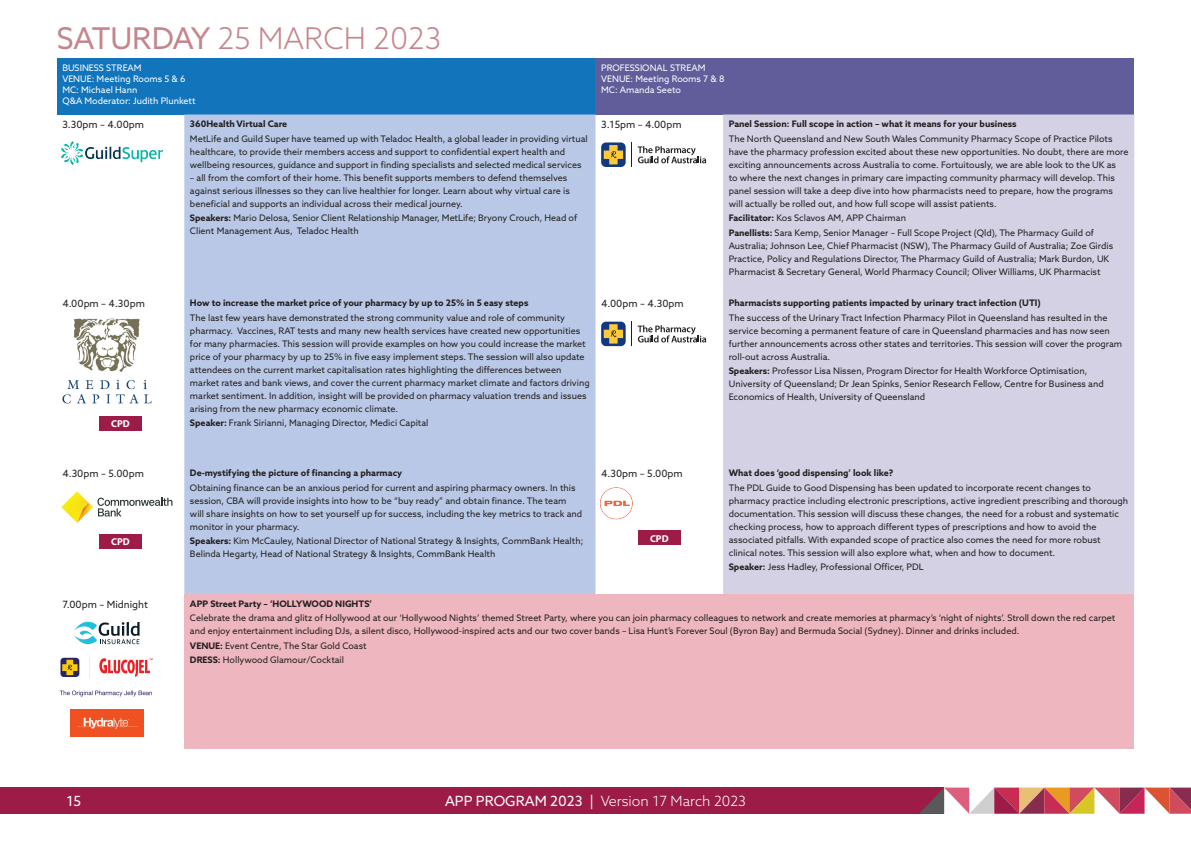
<style>
.page{position:relative;width:1191px;height:842px;background:#fff}
.page>*{position:absolute;margin:0;border:0;box-sizing:border-box;transform-origin:0 0}
.t1{font:300 30px "Azo Sans";color:#c5858b}
.t2{font:300 14.1px "Azo Sans";color:#fff}
.t3{font:14px "Azo Sans";color:#fff}
.t4{font:10px "Azo Sans";color:#231f20}
.t5{font:700 10px "Myriad Pro";color:#fff}
.t6{font:9px/13px "Azo Sans";color:#231f20}
.t7{font:700 9px "Azo Sans";color:#231f20}
.t8{font:9px/11px "Azo Sans";color:#fff}
.s1{font-weight:400}
.s2{font-weight:700}
</style>
<div class="page">
<div style="left:0;top:787px;width:943px;height:27px;background:#9d1b47"></div>
<svg style="left:919px;top:787px;width:272px;height:27px"></svg>
<div style="left:57px;top:58px;width:538px;height:57px;background:#1275bc"></div>
<div style="left:595px;top:58px;width:539px;height:57px;background:#605d9a"></div>
<div style="left:184px;top:115px;width:411px;height:479px;background:#b9c8e6"></div>
<div style="left:723px;top:115px;width:411px;height:479px;background:#d4d1e4"></div>
<div style="left:184px;top:594px;width:950px;height:154px;background:#eeb6be"></div>
<img style="left:62px;top:141px;width:101px;height:23px">
<img style="left:62px;top:318px;width:90px;height:86px">
<img style="left:70px;top:709px;width:73px;height:27px">
<svg style="left:74px;top:622px;width:66px;height:22px"></svg>
<img style="left:59px;top:657px;width:94px;height:40px">
<img style="left:61px;top:491px;width:28px;height:32px">
<img style="left:77px;top:503px;width:16px;height:20px">
<svg style="left:97px;top:498px;width:75px;height:19px"></svg>
<svg style="left:631px;top:142px;width:75px;height:25px"></svg>
<svg style="left:601px;top:142px;width:24px;height:25px"></svg>
<svg style="left:604px;top:145px;width:19px;height:19px"></svg>
<svg style="left:631px;top:322px;width:75px;height:24px"></svg>
<svg style="left:601px;top:322px;width:24px;height:24px"></svg>
<svg style="left:604px;top:324px;width:19px;height:20px"></svg>
<img style="left:600px;top:487px;width:33px;height:33px">
<div style="left:99px;top:416px;width:43px;height:14px;background:#9d1b47"></div>
<div style="left:99px;top:535px;width:43px;height:14px;background:#9d1b47"></div>
<div style="left:638px;top:531px;width:42px;height:14px;background:#9d1b47"></div>
<h1 class="t1" style="left:57px;top:19px;width:386px"><span class="s1">SATURDAY</span> 25 MARCH 2023</h1>
<p class="t8" style="left:62px;top:62px;width:135px">BUSINESS STREAM<br>VENUE: Meeting Rooms 5 &amp; 6<br>MC: Michael Hann<br>Q&amp;A Moderator: Judith Plunkett</p>
<p class="t8" style="left:601px;top:62px;width:125px">PROFESSIONAL STREAM<br>VENUE: Meeting Rooms 7 &amp; 8<br>MC: Amanda Seeto</p>
<p class="t4" style="left:62px;top:118px;width:83px">3.30pm – 4.00pm</p>
<p class="t7" style="left:190px;top:118px;width:99px">360Health Virtual Care</p>
<p class="t6" style="left:190px;top:132px;width:399px">MetLife and Guild Super have teamed up with Teladoc Health, a global leader in providing virtual healthcare, to provide their members access and support to confidential expert health and wellbeing resources, guidance and support in finding specialists and selected medical services</p>
<p class="t6" style="left:190px;top:171px;width:381px">– all from the comfort of their home. This benefit supports members to defend themselves against serious illnesses so they can live healthier for longer. Learn about why virtual care is beneficial and supports an individual across their medical journey.</p>
<p class="t6" style="left:190px;top:211px;width:389px"><span class="s2">Speakers:</span> Mario Delosa, Senior Client Relationship Manager, MetLife; Bryony Crouch, Head of<br>Client Management Aus, Teladoc Health</p>
<p class="t4" style="left:601px;top:118px;width:82px">3.15pm – 4.00pm</p>
<p class="t7" style="left:729px;top:118px;width:289px">Panel Session: Full scope in action – what it means for your business</p>
<p class="t6" style="left:729px;top:132px;width:401px">The North Queensland and New South Wales Community Pharmacy Scope of Practice Pilots have the pharmacy profession excited about these new opportunities. No doubt, there are more exciting announcements across Australia to come. Fortuitously, we are able look to the UK as<br>to where the next changes in primary care impacting community pharmacy will develop. This panel session will take a deep dive into how pharmacists need to prepare, how the programs will actually be rolled out, and how full scope will assist patients.</p>
<p class="t6" style="left:729px;top:211px;width:367px;line-height:14.4px"><span class="s2">Facilitator:</span> Kos Sclavos AM, APP Chairman<br><span class="s2">Panellists:</span> Sara Kemp, Senior Manager – Full Scope Project (Qld), The Pharmacy Guild of</p>
<p class="t6" style="left:729px;top:239px;width:386px">Australia; Johnson Lee, Chief Pharmacist (NSW), The Pharmacy Guild of Australia; Zoe Girdis<br>Practice, Policy and Regulations Director, The Pharmacy Guild of Australia; Mark Burdon, UK<br>Pharmacist &amp; Secretary General, World Pharmacy Council; Oliver Williams, UK Pharmacist</p>
<p class="t4" style="left:62px;top:297px;width:84px">4.00pm – 4.30pm</p>
<p class="t7" style="left:190px;top:297px;width:340px">How to increase the market price of your pharmacy by up to 25% in 5 easy steps</p>
<p class="t6" style="left:190px;top:311px;width:401px">The last few years have demonstrated the strong community value and role of community pharmacy. Vaccines, RAT tests and many new health services have created new opportunities for many pharmacies. This session will provide examples on how you could increase the market price of your pharmacy by up to 25% in five easy implement steps. The session will also update attendees on the current market capitalisation rates highlighting the differences between market rates and bank views, and cover the current pharmacy market climate and factors driving market sentiment. In addition, insight will be provided on pharmacy valuation trends and issues arising from the new pharmacy economic climate.</p>
<p class="t6" style="left:190px;top:416px;width:240px"><span class="s2">Speaker:</span> Frank Sirianni, Managing Director, Medici Capital</p>
<p class="t5" style="left:111px;top:417px;width:20px">CPD</p>
<p class="t4" style="left:601px;top:297px;width:84px">4.00pm – 4.30pm</p>
<p class="t7" style="left:729px;top:297px;width:314px">Pharmacists supporting patients impacted by urinary tract infection (UTI)</p>
<p class="t6" style="left:729px;top:311px;width:395px">The success of the Urinary Tract Infection Pharmacy Pilot in Queensland has resulted in the service becoming a permanent feature of care in Queensland pharmacies and has now seen further announcements across other states and territories. This session will cover the program roll-out across Australia.</p>
<p class="t6" style="left:729px;top:364px;width:376px"><span class="s2">Speakers:</span> Professor Lisa Nissen, Program Director for Health Workforce Optimisation,<br>University of Queensland; Dr Jean Spinks, Senior Research Fellow, Centre for Business and<br>Economics of Health, University of Queensland</p>
<p class="t4" style="left:62px;top:467px;width:83px">4.30pm – 5.00pm</p>
<p class="t7" style="left:190px;top:467px;width:214px">De-mystifying the picture of financing a pharmacy</p>
<p class="t6" style="left:190px;top:481px;width:394px">Obtaining finance can be an anxious period for current and aspiring pharmacy owners. In this session, CBA will provide insights into how to be “buy ready” and obtain finance. The team will share insights on how to set yourself up for success, including the key metrics to track and monitor in your pharmacy.</p>
<p class="t6" style="left:190px;top:534px;width:395px"><span class="s2">Speakers:</span> Kim McCauley, National Director of National Strategy &amp; Insights, CommBank Health;<br>Belinda Hegarty, Head of National Strategy &amp; Insights, CommBank Health</p>
<p class="t5" style="left:111px;top:535px;width:20px">CPD</p>
<p class="t4" style="left:601px;top:467px;width:83px">4.30pm – 5.00pm</p>
<p class="t7" style="left:729px;top:467px;width:166px">What does ‘good dispensing’ look like?</p>
<p class="t6" style="left:729px;top:481px;width:401px">The PDL Guide to Good Dispensing has been updated to incorporate recent changes to pharmacy practice including electronic prescriptions, active ingredient prescribing and thorough documentation. This session will discuss these changes, the need for a robust and systematic checking process, how to approach different types of prescriptions and how to avoid the associated pitfalls. With expanded scope of practice also comes the need for more robust clinical notes. This session will also explore what, when and how to document.</p>
<p class="t6" style="left:729px;top:560px;width:196px"><span class="s2">Speaker:</span> Jess Hadley, Professional Officer, PDL</p>
<p class="t5" style="left:650px;top:532px;width:20px">CPD</p>
<p class="t4" style="left:62px;top:597px;width:87px">7.00pm – Midnight</p>
<p class="t7" style="left:190px;top:597px;width:183px">APP Street Party – ‘HOLLYWOOD NIGHTS’</p>
<p class="t6" style="left:190px;top:611px;width:926px">Celebrate the drama and glitz of Hollywood at our ‘Hollywood Nights’ themed Street Party, where you can join pharmacy colleagues to network and create memories at pharmacy’s ‘night of nights’. Stroll down the red carpet and enjoy entertainment including DJs, a silent disco, Hollywood-inspired acts and our two cover bands – Lisa Hunt’s Forever Soul (Byron Bay) and Bermuda Social (Sydney). Dinner and drinks included.</p>
<p class="t6" style="left:190px;top:638px;width:178px;line-height:14.4px"><span class="s2">VENUE:</span> Event Centre, The Star Gold Coast<br><span class="s2">DRESS:</span> Hollywood Glamour/Cocktail</p>
<h3 class="t3" style="left:66px;top:792px;width:16px">15</h3>
<h2 class="t2" style="left:445px;top:792px;width:302px"><span class="s1">APP PROGRAM 2023 |</span> Version 17 March 2023</h2>
</div>
